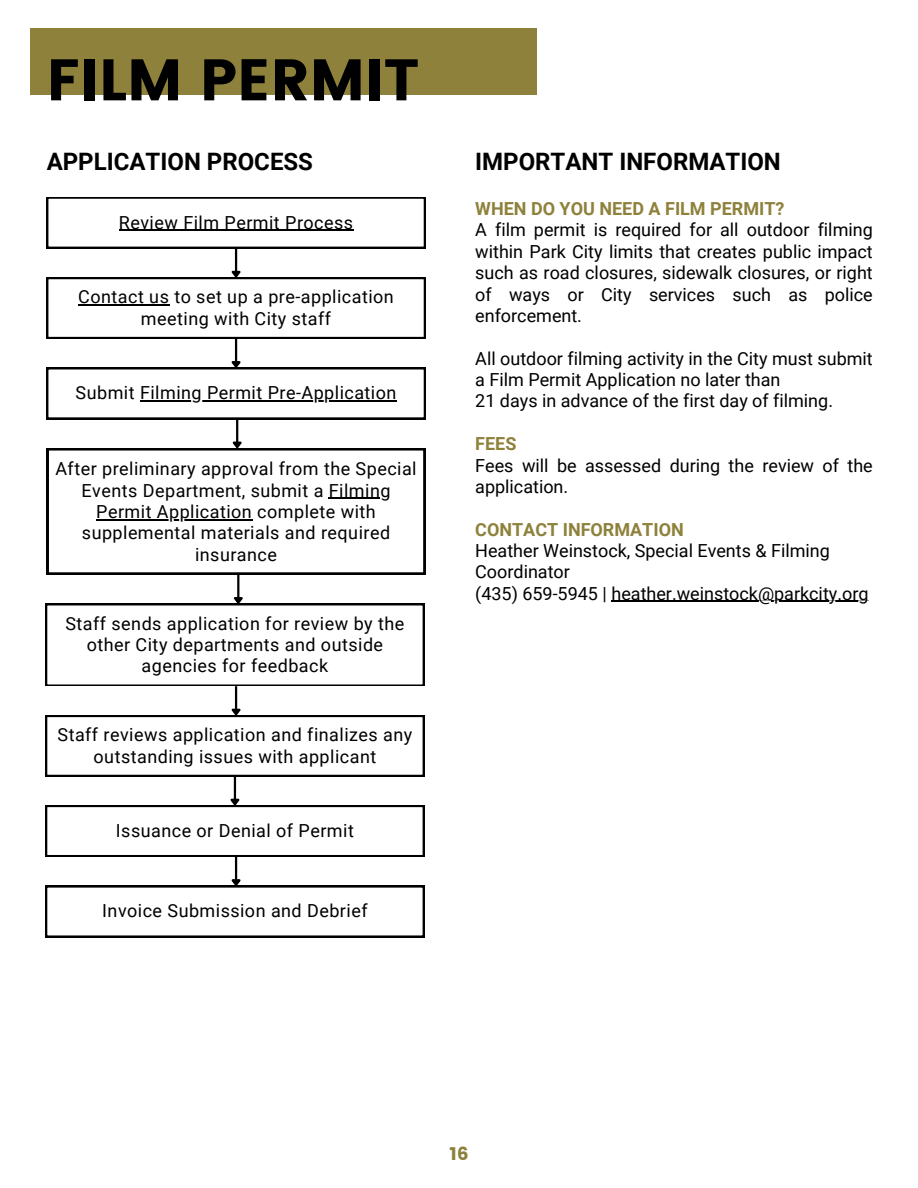
<style>
.page{position:relative;width:918px;height:1188px;background:#fff}
.page>*{position:absolute;margin:0;border:0;box-sizing:border-box;transform-origin:0 0}
.t1{font:58.5px "Poppins";color:#000}
.t2{font:700 24px "Roboto";color:#000}
.t3{font:18px/21.3px "Roboto";letter-spacing:.025em;color:#000;text-align:center}
.t4{font:18px/21.3px "Roboto";color:#000}
.t5{font:700 18px "Roboto";color:#8d813b}
.t6{font:18px "Poppins";color:#8d813b}
</style>
<div class="page">
<div style="left:30px;top:28px;width:506px;height:66px;background:#8d813b"></div>
<hr style="left:235px;top:248px;width:2px;height:23px;background:#000">
<hr style="left:235px;top:339px;width:2px;height:23px;background:#000">
<svg style="left:47px;top:197px;width:378px;height:51px"></svg>
<hr style="left:119px;top:230px;width:235px;height:1px;background:#000">
<svg style="left:47px;top:269px;width:378px;height:69px"></svg>
<hr style="left:78px;top:305px;width:91px;height:1px;background:#000">
<svg style="left:47px;top:359px;width:378px;height:60px"></svg>
<hr style="left:140px;top:400px;width:257px;height:2px;background:#000">
<hr style="left:611px;top:601px;width:258px;height:1px;background:#000">
<hr style="left:236px;top:419px;width:2px;height:23px;background:#000">
<svg style="left:232px;top:440px;width:10px;height:8px"></svg>
<hr style="left:235px;top:686px;width:2px;height:23px;background:#000">
<svg style="left:46px;top:707px;width:378px;height:69px"></svg>
<hr style="left:234px;top:776px;width:2px;height:23px;background:#000">
<svg style="left:46px;top:797px;width:378px;height:60px"></svg>
<hr style="left:235px;top:857px;width:2px;height:23px;background:#000">
<svg style="left:46px;top:877px;width:378px;height:60px"></svg>
<svg style="left:47px;top:448px;width:378px;height:126px"></svg>
<hr style="left:329px;top:498px;width:62px;height:1px;background:#000">
<hr style="left:96px;top:519px;width:156px;height:1px;background:#000">
<hr style="left:237px;top:575px;width:2px;height:23px;background:#000">
<svg style="left:46px;top:595px;width:378px;height:91px"></svg>
<h1 class="t1" style="left:47px;top:46px;width:374px">FILM PERMIT</h1>
<h2 class="t2" style="left:47px;top:147px;width:268px">APPLICATION PROCESS</h2>
<p class="t3" style="left:119px;top:212px;width:236px">Review Film Permit Process</p>
<p class="t3" style="left:78px;top:287px;width:317px">Contact us to set up a pre-application meeting with City staff</p>
<p class="t3" style="left:76px;top:383px;width:322px">Submit Filming Permit Pre-Application</p>
<p class="t3" style="left:55px;top:459px;width:363px">After preliminary approval from the Special<br>Events Department, submit a Filming<br>Permit Application complete with supplemental materials and required insurance</p>
<p class="t3" style="left:66px;top:613px;width:340px">Staff sends application for review by the other City departments and outside agencies for feedback</p>
<p class="t3" style="left:58px;top:725px;width:356px">Staff reviews application and finalizes any outstanding issues with applicant</p>
<p class="t3" style="left:116px;top:820px;width:239px">Issuance or Denial of Permit</p>
<p class="t3" style="left:102px;top:901px;width:267px">Invoice Submission and Debrief</p>
<h2 class="t2" style="left:475px;top:148px;width:307px">IMPORTANT INFORMATION</h2>
<p class="t5" style="left:475px;top:198px;width:311px">WHEN DO YOU NEED A FILM PERMIT?</p>
<p class="t3" style="left:475px;top:220px;width:399px;text-align:justify">A film permit is required for all outdoor filming within Park City limits that creates public impact such as road closures, sidewalk closures, or right of ways or City services such as police enforcement.</p>
<p class="t4" style="left:475px;top:348px;width:399px">All outdoor filming activity in the City must submit a Film Permit Application no later than</p>
<p class="t4" style="left:475px;top:391px;width:359px">21 days in advance of the first day of filming.</p>
<p class="t5" style="left:475px;top:433px;width:43px">FEES</p>
<p class="t4" style="left:475px;top:455px;width:399px">Fees will be assessed during the review of the application.</p>
<p class="t5" style="left:475px;top:519px;width:210px">CONTACT INFORMATION</p>
<p class="t4" style="left:475px;top:540px;width:356px">Heather Weinstock, Special Events &amp; Filming<br>Coordinator</p>
<p class="t4" style="left:475px;top:583px;width:395px">(435) 659-5945 | heather.weinstock@parkcity.org</p>
<p class="t6" style="left:449px;top:1143px;width:21px">16</p>
</div>
